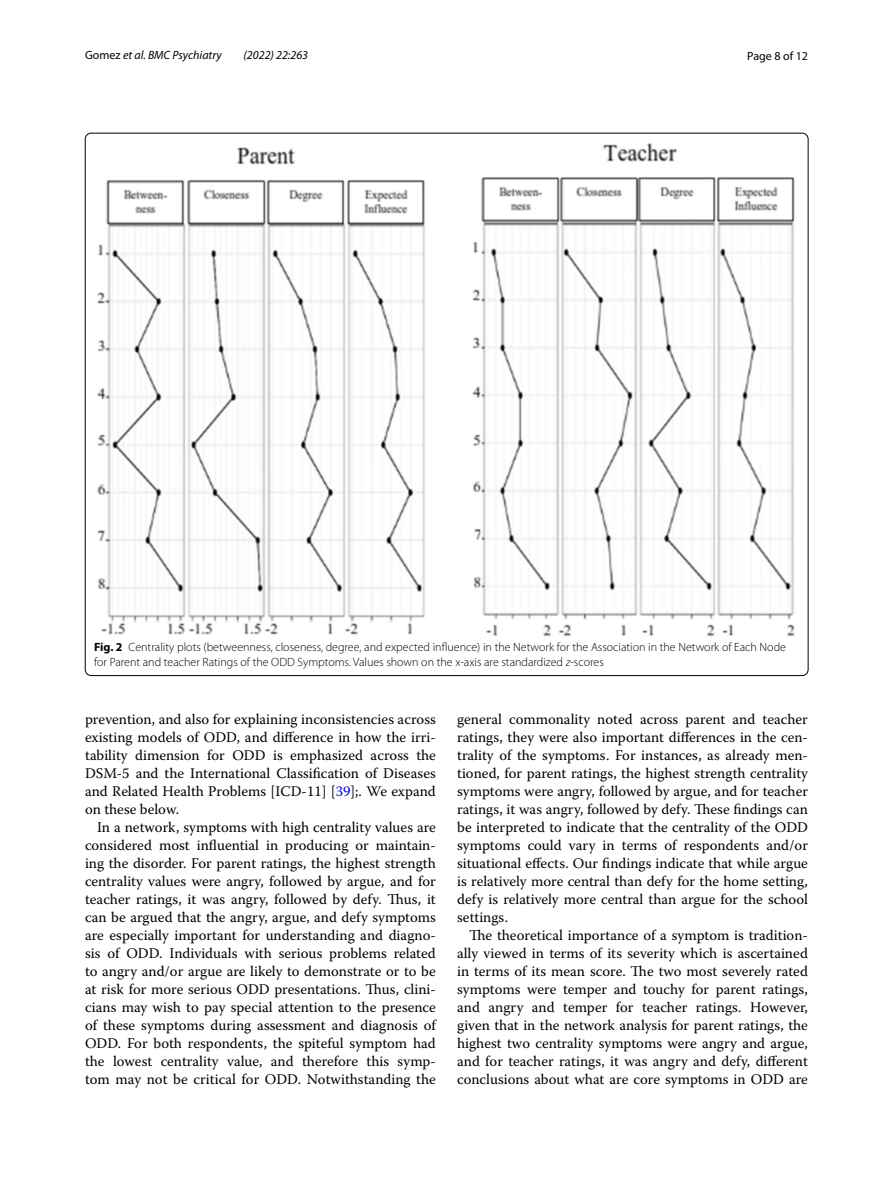
<style>
.page{position:relative;width:893px;height:1187px;background:#fff}
.page>*{position:absolute;margin:0;border:0;box-sizing:border-box;transform-origin:0 0}
.t1{font:14.7px/18px "Warnock Pro";color:#000;text-align:justify}
.t2{font:300 12px/15px "Myriad Pro";color:#000}
.t3{font:italic 12px "Myriad Pro";color:#000}
.t4{font:12px "Myriad Pro";color:#000}
.s1{font-style:normal}
.s2{font-weight:700}
.s3{font-style:italic}
.s4{color:#00f}
</style>
<div class="page">
<img style="left:97px;top:142px;width:698px;height:494px">
<p class="t3" style="left:85px;top:48px;width:138px"><span class="s1">Gomez</span> et al. BMC Psychiatry</p>
<p class="t3" style="left:244px;top:48px;width:66px">(2022) 22:263</p>
<p class="t4" style="left:747px;top:48px;width:62px">Page 8 of 12</p>
<p class="t2" style="left:94px;top:640px;width:693px"><span class="s2">Fig. 2</span> Centrality plots (betweenness, closeness, degree, and expected influence) in the Network for the Association in the Network of Each Node for Parent and teacher Ratings of the ODD Symptoms. Values shown on the x-axis are standardized <span class="s3">z</span>-scores</p>
<p class="t1" style="left:85px;top:710px;width:352px">prevention, and also for explaining inconsistencies across existing models of ODD, and difference in how the irri&shy;tability dimension for ODD is emphasized across the DSM-5 and the International Classification of Diseases and Related Health Problems [ICD-11] [<span class="s4">39</span>];. We expand on these below.</p>
<p class="t1" style="left:85px;top:818px;width:352px;text-indent:12px">In a network, symptoms with high centrality values are considered most influential in producing or maintain&shy;ing the disorder. For parent ratings, the highest strength centrality values were angry, followed by argue, and for teacher ratings, it was angry, followed by defy. Thus, it can be argued that the angry, argue, and defy symptoms are especially important for understanding and diagno&shy;sis of ODD. Individuals with serious problems related to angry and/or argue are likely to demonstrate or to be at risk for more serious ODD presentations. Thus, clini&shy;cians may wish to pay special attention to the presence of these symptoms during assessment and diagnosis of ODD. For both respondents, the spiteful symptom had the lowest centrality value, and therefore this symp&shy;tom may not be critical for ODD. Notwithstanding the</p>
<p class="t1" style="left:457px;top:710px;width:352px">general commonality noted across parent and teacher ratings, they were also important differences in the cen&shy;trality of the symptoms. For instances, as already men&shy;tioned, for parent ratings, the highest strength centrality symptoms were angry, followed by argue, and for teacher ratings, it was angry, followed by defy. These findings can be interpreted to indicate that the centrality of the ODD symptoms could vary in terms of respondents and/or situational effects. Our findings indicate that while argue is relatively more central than defy for the home setting, defy is relatively more central than argue for the school settings.</p>
<p class="t1" style="left:457px;top:926px;width:352px;text-indent:12px">The theoretical importance of a symptom is tradition&shy;ally viewed in terms of its severity which is ascertained in terms of its mean score. The two most severely rated symptoms were temper and touchy for parent ratings, and angry and temper for teacher ratings. However, given that in the network analysis for parent ratings, the highest two centrality symptoms were angry and argue, and for teacher ratings, it was angry and defy, different conclusions about what are core symptoms in ODD are</p>
</div>
